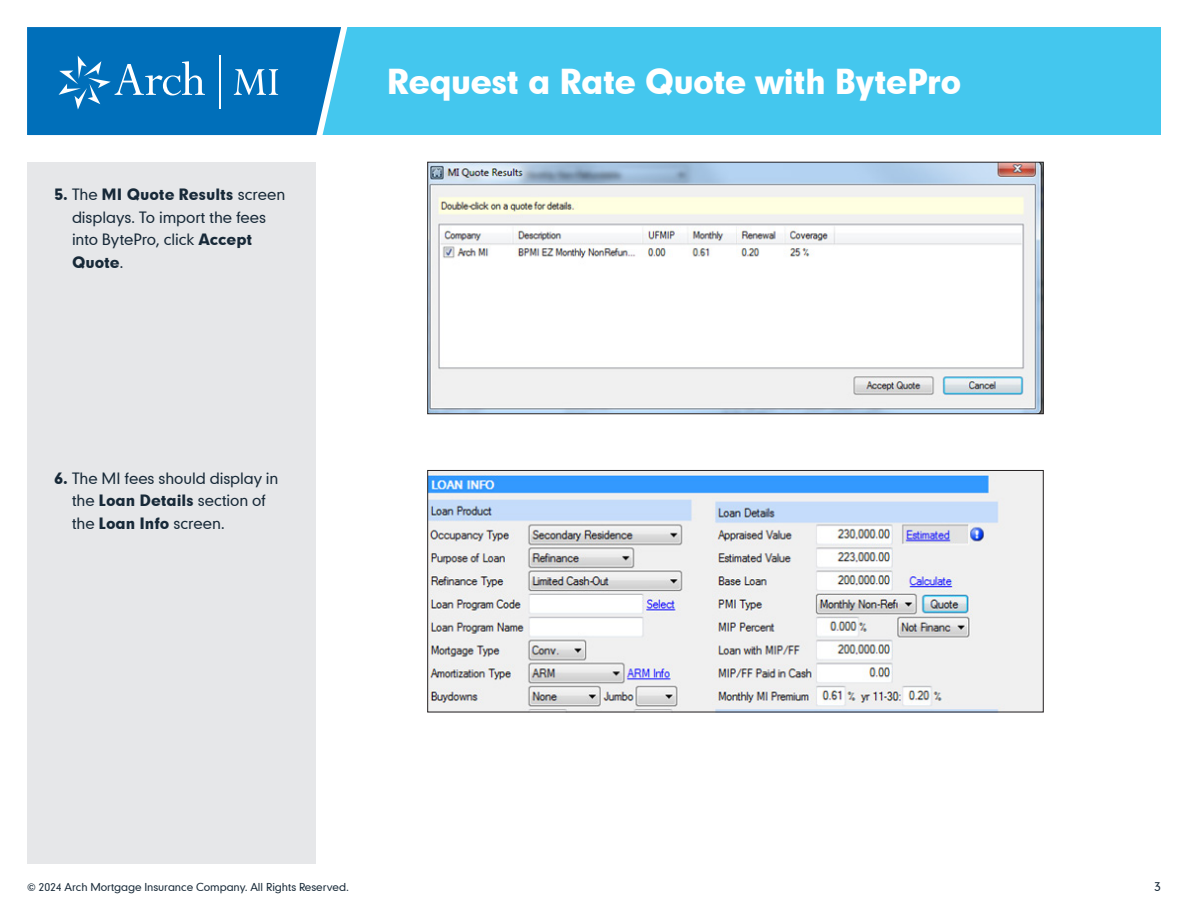
<style>
.page{position:relative;width:1188px;height:918px;background:#fff}
.page>*{position:absolute;margin:0;border:0;box-sizing:border-box;transform-origin:0 0}
.t1{font:33px "Geometric 706 BT Black B";letter-spacing:-.035em;color:#fff}
.t2{font:15px/22.5px "Geometric 706 BT Medium B";letter-spacing:-.005em;color:#172938}
.t3{font:12px "Geometric 706 BT Medium B";color:#172938}
.t4{font:10.5px "Geometric 706 BT Medium B";letter-spacing:-.005em;color:#172938}
.s1{font-family:"Geometric 706 BT Black B"}
</style>
<div class="page">
<div style="left:288px;top:27px;width:873px;height:108px;background:#44c7ee"></div>
<svg style="left:27px;top:27px;width:321px;height:109px;background:#147cc0"></svg>
<div style="left:27px;top:162px;width:289px;height:702px;background:#e6e7e9"></div>
<img style="left:429px;top:164px;width:612px;height:248px">
<div style="left:427px;top:162px;width:616px;height:252px;border:1px solid #231f20"></div>
<img style="left:429px;top:472px;width:612px;height:238px">
<div style="left:427px;top:470px;width:616px;height:242px;border:1px solid #231f20"></div>
<p class="t2" style="left:72px;top:183px;width:215px;text-indent:-18px"><span class="s1">5.</span> The <span class="s1">MI Quote Results</span> screen displays. To import the fees into BytePro, click <span class="s1">Accept<br>Quote</span>.</p>
<p class="t2" style="left:72px;top:467px;width:208px;text-indent:-18px"><span class="s1">6.</span> The MI fees should display in the <span class="s1">Loan Details</span> section of the <span class="s1">Loan Info</span> screen.</p>
<h1 class="t1" style="left:387px;top:59px;width:576px">Request a Rate Quote with BytePro</h1>
<p class="t4" style="left:27px;top:880px;width:323px">© 2024 Arch Mortgage Insurance Company. All Rights Reserved.</p>
<p class="t3" style="left:1154px;top:878px;width:8px">3</p>
</div>
